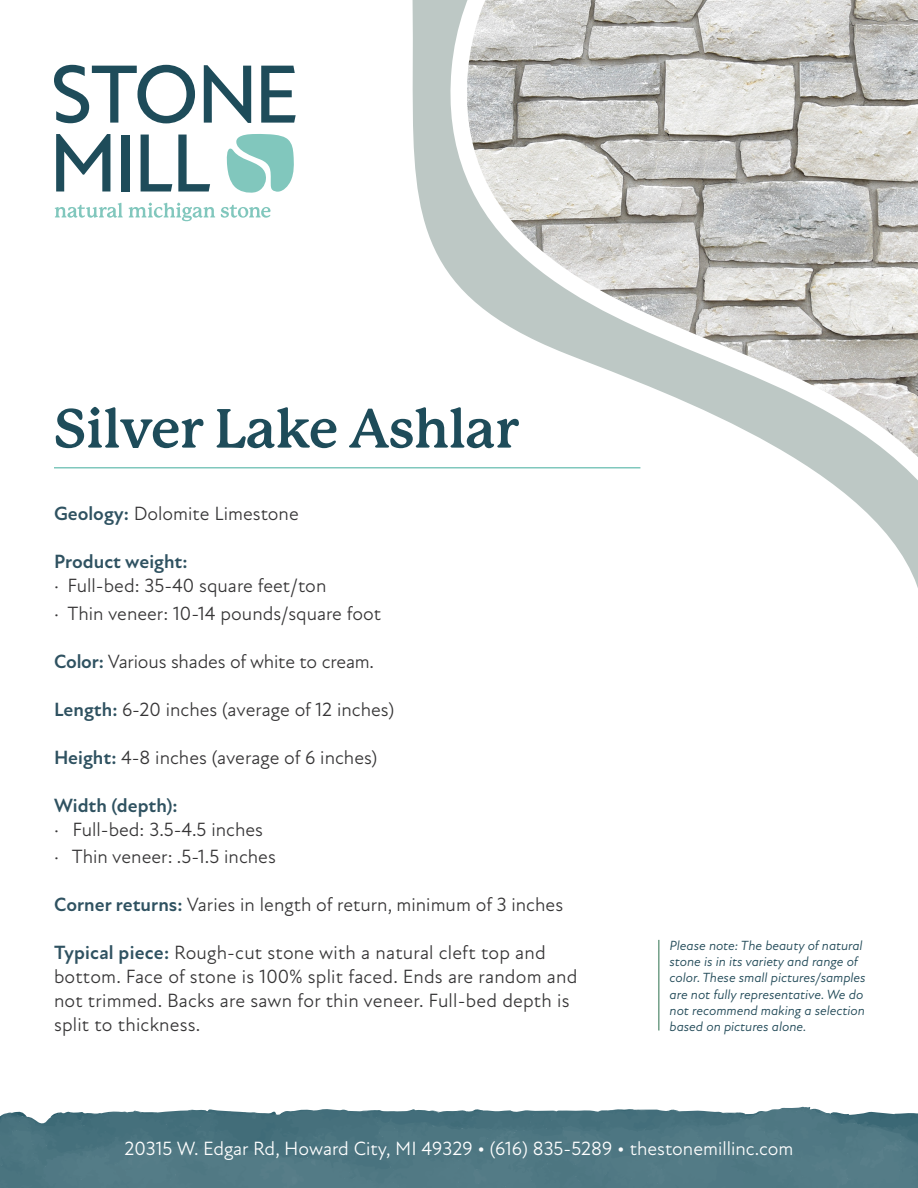
<style>
.page{position:relative;width:918px;height:1188px;background:#fff}
.page>*{position:absolute;margin:0;border:0;box-sizing:border-box;transform-origin:0 0}
.Headers{font:700 54px "P22 Mackinac Pro";letter-spacing:-.01em;color:#1e4c5a}
.Body_Copy{font:19.5px/24px "New Atten";color:#363536}
.t1{font:19.5px "New Atten";color:#fff}
.Body_Copy-2{font:700 19.5px "New Atten";color:#2f5261}
.t2{font:italic 13.5px/16.2px "New Atten";color:#234b59}
.s1{font-weight:700;color:#2f5261}
</style>
<div class="page">
<svg style="left:54px;top:65px;width:141px;height:58px"></svg>
<svg style="left:204px;top:65px;width:47px;height:58px"></svg>
<svg style="left:261px;top:66px;width:35px;height:57px"></svg>
<svg style="left:56px;top:134px;width:54px;height:58px"></svg>
<div style="left:121px;top:135px;width:9px;height:57px;background:#1e4c5a"></div>
<svg style="left:141px;top:135px;width:31px;height:57px"></svg>
<svg style="left:178px;top:135px;width:32px;height:57px"></svg>
<svg style="left:226px;top:134px;width:68px;height:59px"></svg>
<svg style="left:55px;top:203px;width:68px;height:15px"></svg>
<svg style="left:129px;top:203px;width:86px;height:18px"></svg>
<svg style="left:221px;top:205px;width:50px;height:13px"></svg>
<svg style="left:0;top:1106px;width:918px;height:82px;background:#597f89"></svg>
<svg style="left:412px;top:0;width:506px;height:588px"></svg>
<hr style="left:54px;top:467px;width:586px;height:2px;background:#80c8bd">
<hr style="left:658px;top:940px;width:2px;height:90px;background:#729f88">
<p class="Headers" style="left:54px;top:398px;width:466px">Silver Lake Ashlar</p>
<p class="Body_Copy" style="left:54px;top:502px;width:246px"><span class="s1">Geology:</span> Dolomite Limestone</p>
<p class="Body_Copy-2" style="left:54px;top:550px;width:135px">Product weight:</p>
<p class="Body_Copy" style="left:54px;top:574px;width:274px">· Full-bed: 35-40 square feet/ton</p>
<p class="Body_Copy" style="left:54px;top:601px;width:329px">· Thin veneer: 10-14 pounds/square foot</p>
<p class="Body_Copy" style="left:54px;top:649px;width:322px"><span class="s1">Color:</span> Various shades of white to cream.</p>
<p class="Body_Copy" style="left:54px;top:697px;width:342px"><span class="s1">Length:</span> 6-20 inches (average of 12 inches)</p>
<p class="Body_Copy" style="left:54px;top:745px;width:325px"><span class="s1">Height:</span> 4-8 inches (average of 6 inches)</p>
<p class="Body_Copy-2" style="left:54px;top:794px;width:125px">Width (depth):</p>
<p class="Body_Copy" style="left:54px;top:817px;width:211px">· Full-bed: 3.5-4.5 inches</p>
<p class="Body_Copy" style="left:54px;top:845px;width:223px">· Thin veneer: .5-1.5 inches</p>
<p class="Body_Copy" style="left:54px;top:893px;width:511px"><span class="s1">Corner returns:</span> Varies in length of return, minimum of 3 inches</p>
<p class="Body_Copy" style="left:54px;top:941px;width:525px"><span class="s1">Typical piece:</span> Rough-cut stone with a natural cleft top and bottom. Face of stone is 100% split faced. Ends are random and not trimmed. Backs are sawn for thin veneer. Full-bed depth is split to thickness.</p>
<p class="t2" style="left:670px;top:938px;width:198px">Please note: The beauty of natural stone is in its variety and range of color. These small pictures/samples are not fully representative. We do not recommend making a selection based on pictures alone.</p>
<p class="t1" style="left:124px;top:1137px;width:671px">20315 W. Edgar Rd, Howard City, MI 49329 • (616) 835-5289 • thestonemillinc.com</p>
</div>
